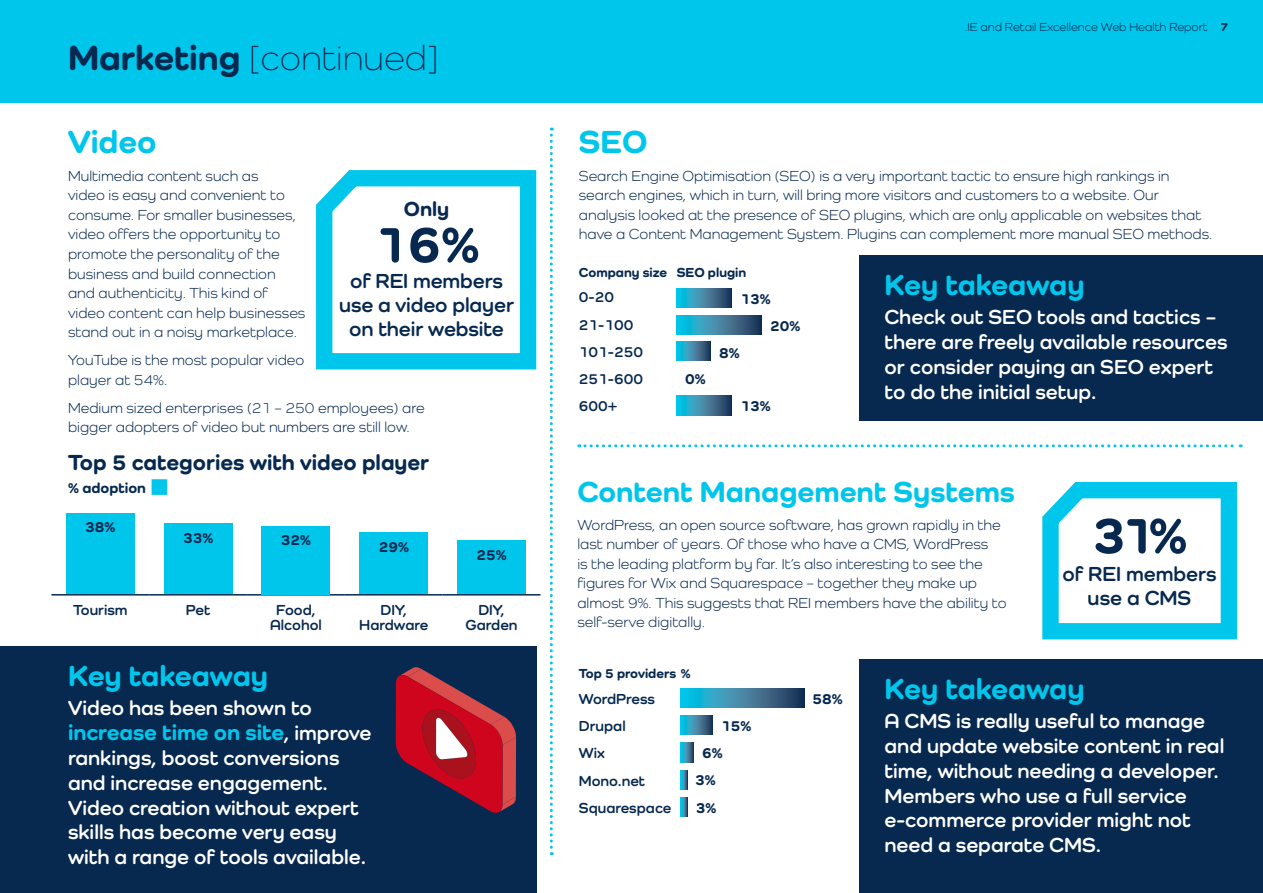
<style>
.page{position:relative;width:1263px;height:893px;background:#fff}
.page>*{position:absolute;margin:0;border:0;box-sizing:border-box;transform-origin:0 0}
.t1{font:800 52.5px "Como";color:#072950}
.t2{font:300 36px "Como";color:#072950}
.t3{font:800 33px "Como";color:#00c6ec}
.t4{font:800 30px "Como";color:#00c6ec}
.t5{font:800 22.5px "Como";color:#072950}
.t6{font:800 22.5px "Como";color:#00c6ec}
.t7{font:700 21px/24.8px "Como";color:#fff}
.t8{font:700 21px/24px "Como";letter-spacing:-.005em;color:#072950;text-align:center}
.t9{font:800 21px "Como";color:#072950}
.t10{font:15px/19.5px "Como";color:#072950}
.t11{font:700 15px/27.2px "Como";color:#072950;text-align:center}
.t12{font:800 15px/26.8px "Como";color:#072950}
.t13{font:800 13.5px "Como";color:#072950}
.t14{font:12px "Como";color:#072950}
.s1{font-weight:800}
.s2{color:#00c6ec}
.s3{font-weight:700;font-size:21px;color:#fff}
</style>
<div class="page">
<div style="left:0;top:0;width:1263px;height:102px;background:#00c6ec"></div>
<div style="left:0;top:646px;width:536px;height:247px;background:#072950"></div>
<div style="left:859px;top:255px;width:404px;height:166px;background:#072950"></div>
<div style="left:859px;top:659px;width:404px;height:234px;background:#072950"></div>
<hr style="left:51px;top:594px;width:98px;height:2px;background:#072950">
<hr style="left:149px;top:594px;width:98px;height:2px;background:#072950">
<hr style="left:247px;top:594px;width:98px;height:2px;background:#072950">
<hr style="left:345px;top:594px;width:98px;height:2px;background:#072950">
<hr style="left:443px;top:594px;width:97px;height:2px;background:#072950">
<div style="left:66px;top:513px;width:68px;height:81px;background:#00c6ec"></div>
<div style="left:164px;top:524px;width:68px;height:70px;background:#00c6ec"></div>
<div style="left:262px;top:526px;width:68px;height:68px;background:#00c6ec"></div>
<div style="left:360px;top:532px;width:68px;height:62px;background:#00c6ec"></div>
<div style="left:458px;top:541px;width:68px;height:53px;background:#00c6ec"></div>
<svg style="left:1042px;top:482px;width:195px;height:158px"></svg>
<svg style="left:677px;top:289px;width:55px;height:19px"></svg>
<svg style="left:677px;top:315px;width:85px;height:20px;background:#2e82a2"></svg>
<svg style="left:677px;top:341px;width:34px;height:20px"></svg>
<svg style="left:677px;top:396px;width:55px;height:19px"></svg>
<svg style="left:550px;top:128px;width:3px;height:727px"></svg>
<svg style="left:579px;top:444px;width:662px;height:3px"></svg>
<svg style="left:316px;top:170px;width:221px;height:200px"></svg>
<svg style="left:681px;top:688px;width:123px;height:20px;background:#2e82a2"></svg>
<svg style="left:681px;top:716px;width:32px;height:19px"></svg>
<svg style="left:681px;top:743px;width:13px;height:19px"></svg>
<svg style="left:681px;top:797px;width:6px;height:19px"></svg>
<svg style="left:681px;top:770px;width:6px;height:19px"></svg>
<svg style="left:396px;top:667px;width:120px;height:146px"></svg>
<h2 class="t2" style="left:68px;top:37px;width:372px"><span class="s1">Marketing</span> [continued]</h2>
<h3 class="t3" style="left:68px;top:121px;width:90px">Video</h3>
<p class="t10" style="left:68px;top:166px;width:239px">Multimedia content such as<br>video is easy and convenient to consume. For smaller businesses, video offers the opportunity to promote the personality of the business and build connection and authenticity. This kind of video content can help businesses stand out in a noisy marketplace.</p>
<p class="t10" style="left:68px;top:350px;width:238px">YouTube is the most popular video player at 54%.</p>
<p class="t10" style="left:68px;top:397px;width:358px">Medium sized enterprises (21 – 250 employees) are bigger adopters of video but numbers are still low.</p>
<h3 class="t5" style="left:68px;top:449px;width:363px">Top 5 categories with video player</h3>
<p class="t12" style="left:68px;top:474px;width:103px">% adoption <span class="s2">■</span></p>
<h3 class="t9" style="left:404px;top:196px;width:47px">Only</h3>
<h1 class="t1" style="left:374px;top:212px;width:107px">16%</h1>
<h3 class="t8" style="left:339px;top:269px;width:176px">of REI members use a video player on their website</h3>
<p class="t12" style="left:85px;top:513px;width:32px">38%</p>
<p class="t12" style="left:183px;top:524px;width:32px">33%</p>
<p class="t12" style="left:281px;top:526px;width:32px">32%</p>
<p class="t12" style="left:379px;top:533px;width:32px">29%</p>
<p class="t12" style="left:476px;top:541px;width:32px">25%</p>
<p class="t11" style="left:73px;top:596px;width:56px">Tourism</p>
<p class="t11" style="left:186px;top:596px;width:26px">Pet</p>
<p class="t11" style="left:270px;top:602px;width:53px;line-height:15px">Food,<br>Alcohol</p>
<p class="t11" style="left:359px;top:602px;width:70px;line-height:15px">DIY,<br>Hardware</p>
<p class="t11" style="left:466px;top:602px;width:53px;line-height:15px">DIY,<br>Garden</p>
<h3 class="t4" style="left:68px;top:658px;width:202px">Key takeaway</h3>
<h3 class="t7" style="left:68px;top:695px;width:245px">Video has been shown to</h3>
<h3 class="t6" style="left:68px;top:719px;width:305px">increase time on site<span class="s3">, improve</span></h3>
<h3 class="t7" style="left:68px;top:745px;width:299px">rankings, boost conversions and increase engagement.<br>Video creation without expert skills has become very easy with a range of tools available.</h3>
<p class="t14" style="left:965px;top:19px;width:265px">.IE and Retail Excellence Web Health Report <span class="s1">7</span></p>
<h3 class="t3" style="left:579px;top:121px;width:70px">SEO</h3>
<p class="t10" style="left:579px;top:166px;width:635px">Search Engine Optimisation (SEO) is a very important tactic to ensure high rankings in search engines, which in turn, will bring more visitors and customers to a website. Our analysis looked at the presence of SEO plugins, which are only applicable on websites that have a Content Management System. Plugins can complement more manual SEO methods.</p>
<p class="t13" style="left:579px;top:264px;width:169px">Company size SEO plugin</p>
<p class="t11" style="left:579px;top:283px;width:66px;text-align:left">0-20<br>21-100<br>101-250<br>251-600<br>600+</p>
<p class="t12" style="left:770px;top:285px;width:32px;text-indent:-30px">13%<br>20%</p>
<p class="t12" style="left:719px;top:339px;width:22px">8%</p>
<p class="t12" style="left:685px;top:365px;width:22px">0%</p>
<p class="t12" style="left:740px;top:392px;width:32px">13%</p>
<h3 class="t4" style="left:884px;top:267px;width:202px">Key takeaway</h3>
<h3 class="t7" style="left:884px;top:304px;width:344px">Check out SEO tools and tactics – there are freely available resources or consider paying an SEO expert to do the initial setup.</h3>
<h3 class="t4" style="left:577px;top:473px;width:439px">Content Management Systems</h3>
<p class="t10" style="left:577px;top:515px;width:431px">WordPress, an open source software, has grown rapidly in the last number of years. Of those who have a CMS, WordPress<br>is the leading platform by far. It’s also interesting to see the figures for Wix and Squarespace – together they make up almost 9%. This suggests that REI members have the ability to self-serve digitally.</p>
<h1 class="t1" style="left:1092px;top:503px;width:97px">31%</h1>
<h3 class="t8" style="left:1062px;top:562px;width:156px">of REI members use a CMS</h3>
<p class="t13" style="left:579px;top:666px;width:113px">Top 5 providers %</p>
<p class="t11" style="left:579px;top:685px;width:94px;text-align:left">WordPress<br>Drupal<br>Wix<br>Mono.net<br>Squarespace</p>
<p class="t12" style="left:813px;top:685px;width:32px">58%</p>
<p class="t12" style="left:721px;top:712px;width:32px">15%</p>
<p class="t12" style="left:702px;top:739px;width:22px">6%</p>
<p class="t12" style="left:695px;top:766px;width:22px">3%</p>
<p class="t12" style="left:696px;top:794px;width:22px">3%</p>
<h3 class="t4" style="left:884px;top:670px;width:202px">Key takeaway</h3>
<h3 class="t7" style="left:884px;top:708px;width:341px">A CMS is really useful to manage and update website content in real time, without needing a developer.<br>Members who use a full service e-commerce provider might not need a separate CMS.</h3>
</div>
